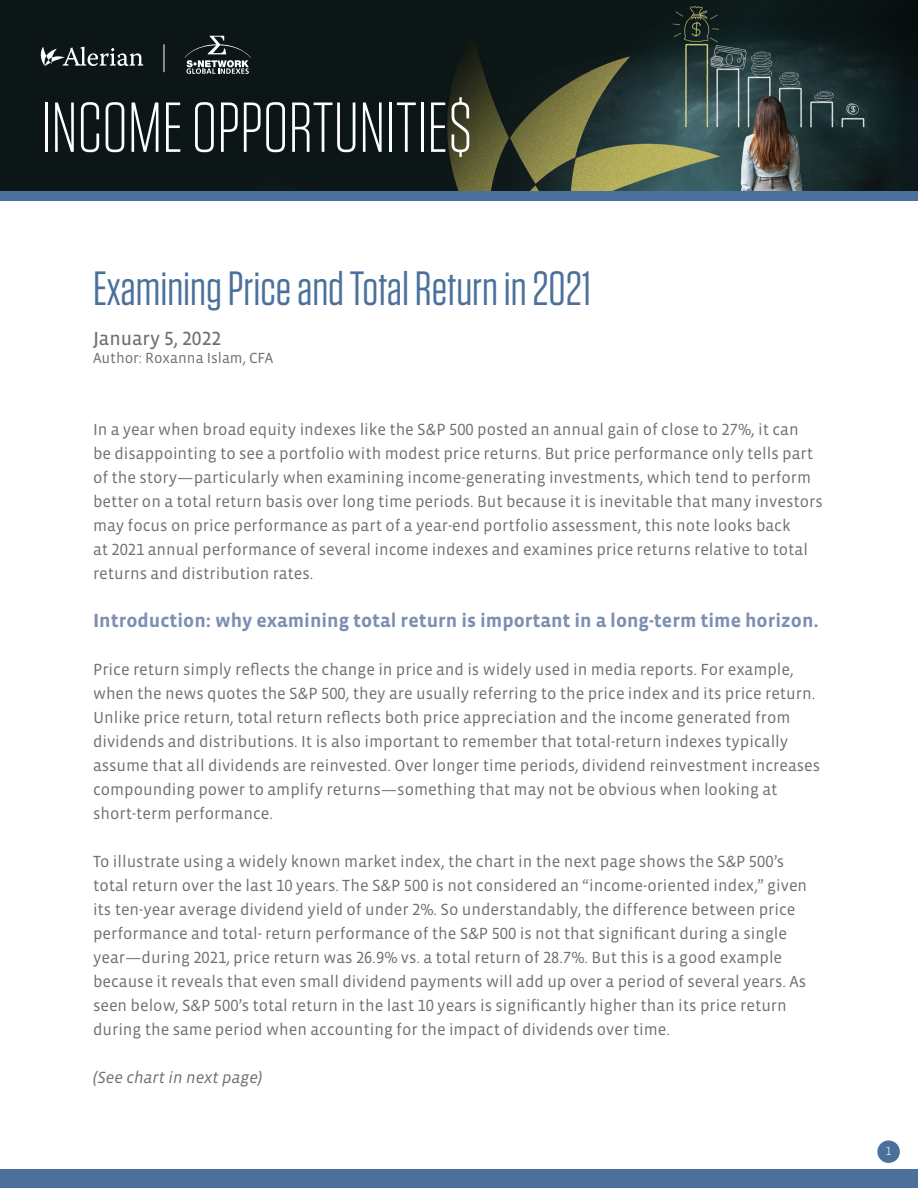
<style>
.page{position:relative;width:918px;height:1188px;background:#fff}
.page>*{position:absolute;margin:0;border:0;box-sizing:border-box;transform-origin:0 0}
.t1{font:300 70.5px "Tungsten";color:#fff}
.t2{font:48px "Tungsten";color:#4b709b}
.t3{font:700 19.5px "Vista Sans OT";color:#7c8fb2}
.t4{font:19.5px "Vista Sans OT";color:#6d6e71}
.t5{font:16.5px/24px "Vista Sans OT";color:#6d6e71}
.t6{font:italic 16.5px "Vista Sans OT";color:#6d6e71}
.t7{font:15px "Vista Sans OT";color:#6d6e71}
.t8{font:300 12px "Vista Sans OT";color:#fff}
</style>
<div class="page">
<div style="left:0;top:140px;width:918px;height:61px;background:#4b709b"></div>
<img style="left:0;top:0;width:918px;height:190px">
<div style="left:0;top:1169px;width:918px;height:19px;background:#4b709b"></div>
<div style="left:877px;top:1140px;width:23px;height:23px;background:#4b709b;border-radius:50%"></div>
<svg style="left:38px;top:47px;width:105px;height:19px"></svg>
<svg style="left:184px;top:36px;width:67px;height:38px;background:#424a4b"></svg>
<svg style="left:164px;top:44px;width:1px;height:28px"></svg>
<h1 class="t1" style="left:41px;top:92px;width:434px">INCOME OPPORTUNITIE$</h1>
<h2 class="t2" style="left:93px;top:264px;width:500px">Examining Price and Total Return in 2021</h2>
<p class="t4" style="left:93px;top:328px;width:130px">January 5, 2022</p>
<p class="t7" style="left:93px;top:350px;width:182px">Author: Roxanna Islam, CFA</p>
<p class="t5" style="left:93px;top:418px;width:731px">In a year when broad equity indexes like the S&amp;P 500 posted an annual gain of close to 27%, it can<br>be disappointing to see a portfolio with modest price returns. But price performance only tells part of the story—particularly when examining income-generating investments, which tend to perform better on a total return basis over long time periods. But because it is inevitable that many investors may focus on price performance as part of a year-end portfolio assessment, this note looks back<br>at 2021 annual performance of several income indexes and examines price returns relative to total returns and distribution rates.</p>
<p class="t3" style="left:93px;top:610px;width:727px">Introduction: why examining total return is important in a long-term time horizon.</p>
<p class="t5" style="left:93px;top:658px;width:729px">Price return simply reflects the change in price and is widely used in media reports. For example, when the news quotes the S&amp;P 500, they are usually referring to the price index and its price return.<br>Unlike price return, total return reflects both price appreciation and the income generated from dividends and distributions. It is also important to remember that total-return indexes typically assume that all dividends are reinvested. Over longer time periods, dividend reinvestment increases compounding power to amplify returns—something that may not be obvious when looking at short-term performance.</p>
<p class="t5" style="left:93px;top:850px;width:716px">To illustrate using a widely known market index, the chart in the next page shows the S&amp;P 500’s total return over the last 10 years. The S&amp;P 500 is not considered an “income-oriented index,” given its ten-year average dividend yield of under 2%. So understandably, the difference between price performance and total- return performance of the S&amp;P 500 is not that significant during a single year—during 2021, price return was 26.9% vs. a total return of 28.7%. But this is a good example because it reveals that even small dividend payments will add up over a period of several years. As seen below, S&amp;P 500’s total return in the last 10 years is significantly higher than its price return during the same period when accounting for the impact of dividends over time.</p>
<p class="t6" style="left:93px;top:1069px;width:171px">(See chart in next page)</p>
<p class="t8" style="left:886px;top:1145px;width:7px">1</p>
</div>
